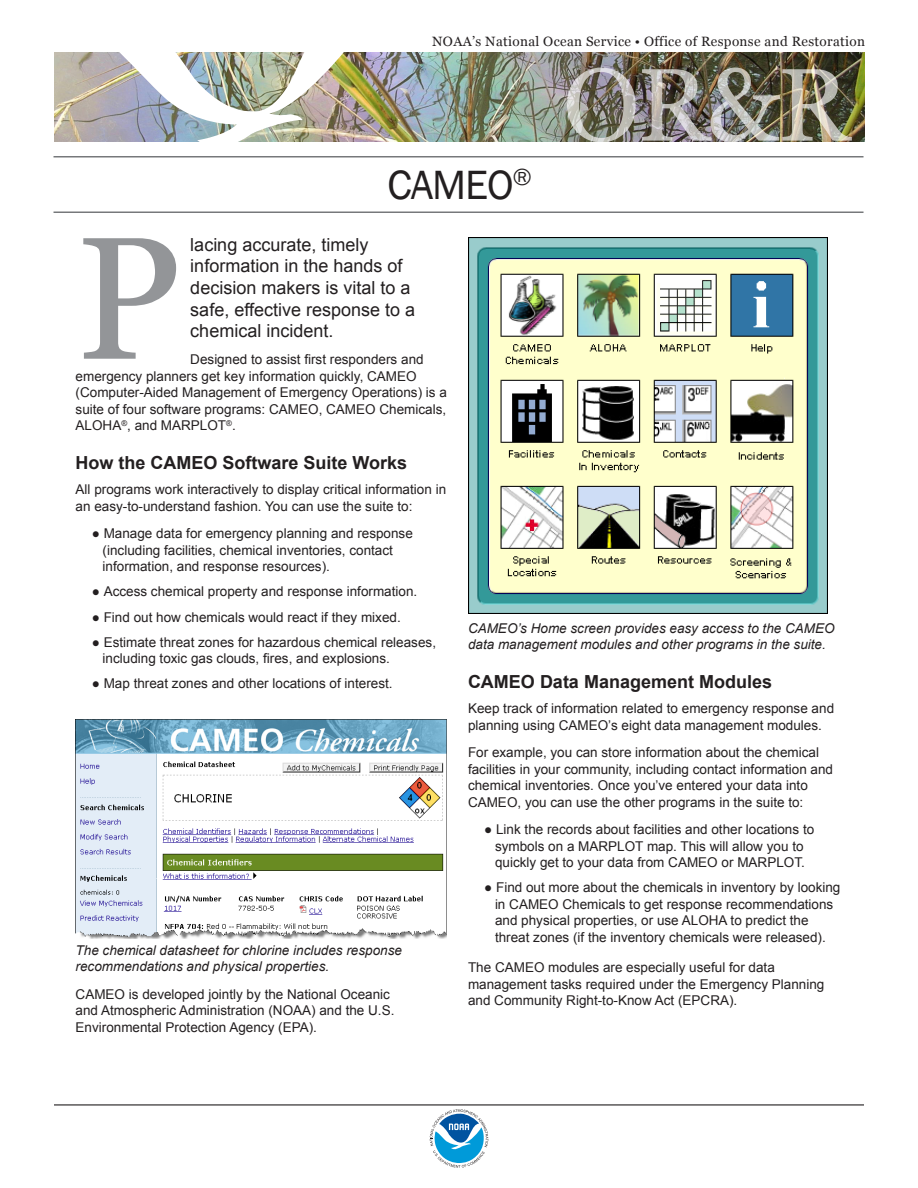
<style>
.page{position:relative;width:918px;height:1188px;background:#fff}
.page>*{position:absolute;margin:0;border:0;box-sizing:border-box;transform-origin:0 0}
.first_para{font:173.85px "Georgia";color:#939598}
.t1{font:42px "Franklin Gothic";letter-spacing:-.025em;color:#231f20}
.first_para-2{font:18px/21.6px "Arial";color:#231f20}
.subhead_1{font:700 18px "Arial";color:#231f20}
.Body_text{font:13.5px/16.5px "Arial";color:#231f20}
.Bulleted{font:13.5px/16.5px "Arial";color:#231f20}
.t2{font:italic 13.5px/16.5px "Arial";color:#231f20}
.under_OR_R{font:13.5px "Georgia";letter-spacing:.025em;color:#231f20}
.s1{font-family:"Times New Roman"}
</style>
<div class="page">
<img style="left:384px;top:52px;width:481px;height:89px">
<hr style="left:54px;top:1104px;width:810px;height:2px;background:#231f20">
<hr style="left:54px;top:156px;width:810px;height:2px;background:#76787b">
<hr style="left:54px;top:212px;width:810px;height:1px;background:#76787b">
<img style="left:567px;top:68px;width:285px;height:74px">
<img style="left:76px;top:719px;width:370px;height:219px">
<img style="left:468px;top:238px;width:359px;height:376px">
<svg style="left:430px;top:1109px;width:58px;height:59px"></svg>
<img style="left:54px;top:52px;width:330px;height:90px">
<p class="under_OR_R" style="left:432px;top:34px;width:434px">NOAA’s National Ocean Service • Office of Response and Restoration</p>
<p class="t1" style="left:388px;top:159px;width:146px">CAMEO<sup>®</sup></p>
<p class="first_para" style="left:76px;top:200px;width:108px">P</p>
<p class="first_para-2" style="left:190px;top:234px;width:226px">lacing accurate, timely information in the hands of decision makers is vital to a safe, effective response to a chemical incident.</p>
<p class="Body_text" style="left:76px;top:352px;width:373px;text-indent:115px">Designed to assist first responders and emergency planners get key information quickly, CAMEO (Computer-Aided Management of Emergency Operations) is a suite of four software programs: CAMEO, CAMEO Chemicals, ALOHA<sup>®</sup>, and MARPLOT<sup>®</sup>.</p>
<p class="subhead_1" style="left:76px;top:451px;width:333px">How the CAMEO Software Suite Works</p>
<p class="Body_text" style="left:76px;top:482px;width:372px">All programs work interactively to display critical information in an easy-to-understand fashion. You can use the suite to:</p>
<p class="Bulleted" style="left:103px;top:525px;width:312px;text-indent:-11px"><span class="s1">●</span> Manage data for emergency planning and response (including facilities, chemical inventories, contact information, and response resources).</p>
<p class="Bulleted" style="left:92px;top:584px;width:327px"><span class="s1">●</span> Access chemical property and response information.</p>
<p class="Bulleted" style="left:92px;top:609px;width:311px"><span class="s1">●</span> Find out how chemicals would react if they mixed.</p>
<p class="Bulleted" style="left:103px;top:634px;width:335px;text-indent:-11px"><span class="s1">●</span> Estimate threat zones for hazardous chemical releases, including toxic gas clouds, fires, and explosions.</p>
<p class="Bulleted" style="left:92px;top:675px;width:302px"><span class="s1">●</span> Map threat zones and other locations of interest.</p>
<p class="t2" style="left:76px;top:942px;width:328px">The chemical datasheet for chlorine includes response recommendations and physical properties.</p>
<p class="Body_text" style="left:76px;top:986px;width:320px">CAMEO is developed jointly by the National Oceanic and Atmospheric Administration (NOAA) and the U.S.<br>Environmental Protection Agency (EPA).</p>
<p class="t2" style="left:468px;top:620px;width:368px">CAMEO’s Home screen provides easy access to the CAMEO data management modules and other programs in the suite.</p>
<p class="subhead_1" style="left:468px;top:670px;width:306px">CAMEO Data Management Modules</p>
<p class="Body_text" style="left:468px;top:701px;width:368px">Keep track of information related to emergency response and planning using CAMEO’s eight data management modules.</p>
<p class="Body_text" style="left:468px;top:744px;width:367px">For example, you can store information about the chemical facilities in your community, including contact information and chemical inventories. Once you’ve entered your data into CAMEO, you can use the other programs in the suite to:</p>
<p class="Bulleted" style="left:484px;top:821px;width:332px;text-align:center"><span class="s1">●</span> Link the records about facilities and other locations to symbols on a MARPLOT map. This will allow you to quickly get to your data from CAMEO or MARPLOT.</p>
<p class="Bulleted" style="left:495px;top:879px;width:347px;text-indent:-11px"><span class="s1">●</span> Find out more about the chemicals in inventory by looking in CAMEO Chemicals to get response recommendations and physical properties, or use ALOHA to predict the threat zones (if the inventory chemicals were released).</p>
<p class="Body_text" style="left:468px;top:959px;width:358px">The CAMEO modules are especially useful for data management tasks required under the Emergency Planning and Community Right-to-Know Act (EPCRA).</p>
</div>
